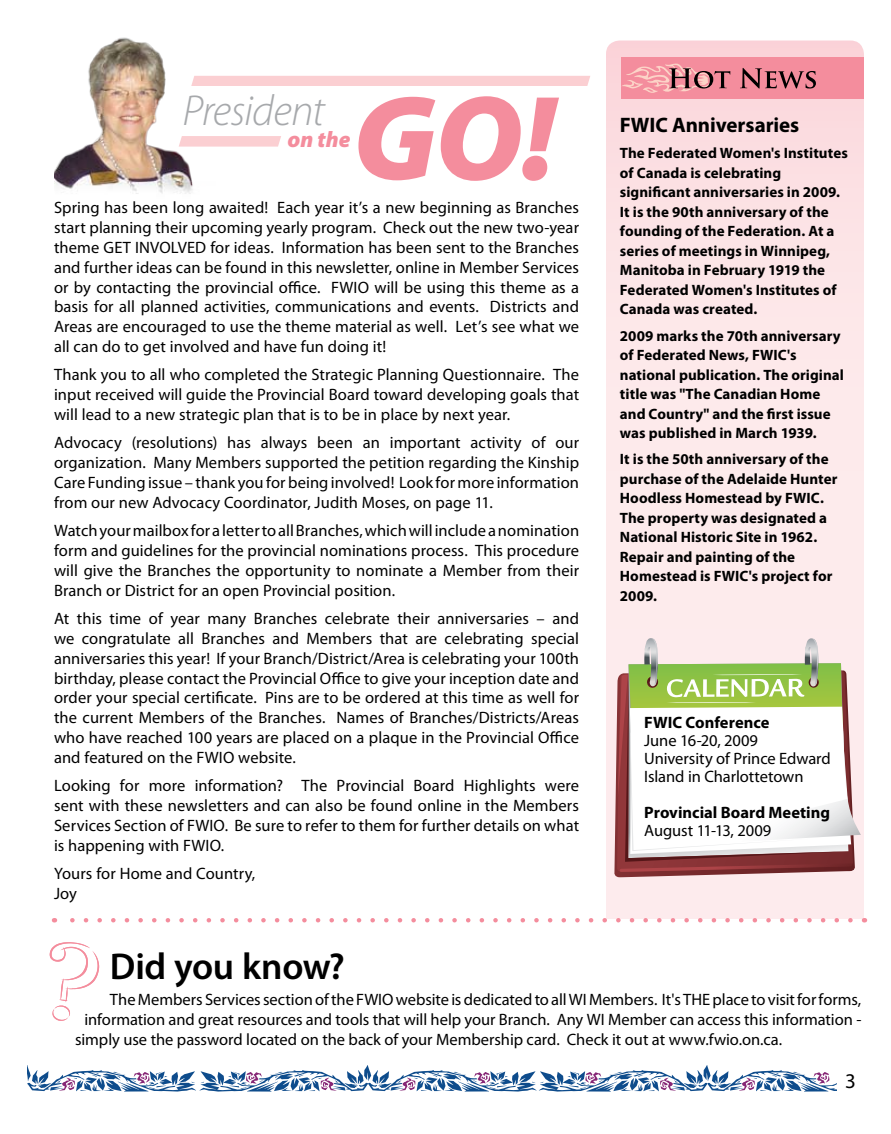
<style>
.page{position:relative;width:891px;height:1134px;background:#fff}
.page>*{position:absolute;margin:0;border:0;box-sizing:border-box;transform-origin:0 0}
.t1{font:italic 900 121.5px "Myriad Pro";color:#f48d9d}
.t2{font:italic 300 43.5px "Myriad Pro";letter-spacing:-.025em;color:#a7a9ac}
.t3{font:600 37.5px "Myriad Pro";letter-spacing:-.01em;color:#000}
.t4{font:italic 900 22.5px "Myriad Pro";color:#f48d9d}
.t5{font:700 21px "Myriad Pro";letter-spacing:-.005em;color:#000}
.t6{font:21px "Myriad Pro";color:#000}
.t7{font:16.5px/19.8px "Myriad Pro";color:#000;text-align:justify}
.t8{font:700 16.5px "Myriad Pro";color:#000}
.t9{font:700 15px/19.5px "Myriad Pro";letter-spacing:.005em;color:#000}
</style>
<div class="page">
<div style="left:606px;top:40px;width:258px;height:893px;background:linear-gradient(to bottom,#fee1e4,#f8e8e9);border-radius:14px"></div>
<div style="left:606px;top:920px;width:258px;height:38px;background:#fff"></div>
<img style="left:54px;top:37px;width:139px;height:157px">
<svg style="left:829px;top:863px;width:23px;height:9px"></svg>
<svg style="left:606px;top:674px;width:223px;height:201px;background:#ac7274"></svg>
<svg style="left:618px;top:638px;width:243px;height:216px"></svg>
<svg style="left:27px;top:1065px;width:810px;height:27px"></svg>
<div style="left:621px;top:57px;width:243px;height:42px;background:#f48d9d"></div>
<div style="left:191px;top:76px;width:399px;height:10px;background:#fbcfd2"></div>
<svg style="left:179px;top:136px;width:102px;height:11px"></svg>
<svg style="left:622px;top:64px;width:108px;height:29px"></svg>
<svg style="left:740px;top:68px;width:76px;height:21px"></svg>
<svg style="left:70px;top:918px;width:780px;height:4px"></svg>
<svg style="left:50px;top:942px;width:49px;height:79px"></svg>
<h2 class="t2" style="left:183px;top:85px;width:144px">President</h2>
<h3 class="t4" style="left:287px;top:124px;width:65px">on the</h3>
<h1 class="t1" style="left:353px;top:58px;width:205px">GO!</h1>
<p class="t7" style="left:54px;top:198px;width:527px">Spring has been long awaited! Each year it’s a new beginning as Branches start planning their upcoming yearly program. Check out the new two-year theme GET INVOLVED for ideas. Information has been sent to the Branches and further ideas can be found in this newsletter, online in Member Services or by contacting the provincial office. FWIO will be using this theme as a basis for all planned activities, communications and events. Districts and Areas are encouraged to use the theme material as well. Let’s see what we all can do to get involved and have fun doing it!</p>
<p class="t7" style="left:54px;top:365px;width:527px">Thank you to all who completed the Strategic Planning Questionnaire. The input received will guide the Provincial Board toward developing goals that will lead to a new strategic plan that is to be in place by next year.</p>
<p class="t7" style="left:54px;top:433px;width:527px">Advocacy (resolutions) has always been an important activity of our organization. Many Members supported the petition regarding the Kinship Care Funding issue – thank you for being involved! Look for more information from our new Advocacy Coordinator, Judith Moses, on page 11.</p>
<p class="t7" style="left:54px;top:521px;width:527px">Watch your mailbox for a letter to all Branches, which will include a nomination form and guidelines for the provincial nominations process. This procedure will give the Branches the opportunity to nominate a Member from their Branch or District for an open Provincial position.</p>
<p class="t7" style="left:54px;top:608px;width:527px">At this time of year many Branches celebrate their anniversaries – and we congratulate all Branches and Members that are celebrating special anniversaries this year! If your Branch/District/Area is celebrating your 100th birthday, please contact the Provincial Office to give your inception date and order your special certificate. Pins are to be ordered at this time as well for the current Members of the Branches. Names of Branches/Districts/Areas who have reached 100 years are placed on a plaque in the Provincial Office and featured on the FWIO website.</p>
<p class="t7" style="left:54px;top:776px;width:527px">Looking for more information? The Provincial Board Highlights were sent with these newsletters and can also be found online in the Members Services Section of FWIO. Be sure to refer to them for further details on what is happening with FWIO.</p>
<p class="t7" style="left:54px;top:863px;width:203px">Yours for Home and Country,<br>Joy</p>
<p class="t5" style="left:620px;top:111px;width:181px">FWIC Anniversaries</p>
<p class="t9" style="left:620px;top:143px;width:230px">The Federated Women's Institutes of Canada is celebrating significant anniversaries in 2009.<br>It is the 90th anniversary of the founding of the Federation. At a series of meetings in Winnipeg,<br>Manitoba in February 1919 the<br>Federated Women's Institutes of<br>Canada was created.</p>
<p class="t9" style="left:620px;top:325px;width:226px">2009 marks the 70th anniversary of Federated News, FWIC's national publication. The original title was "The Canadian Home and Country" and the first issue was published in March 1939.</p>
<p class="t9" style="left:620px;top:449px;width:219px">It is the 50th anniversary of the purchase of the Adelaide Hunter<br>Hoodless Homestead by FWIC.<br>The property was designated a<br>National Historic Site in 1962.<br>Repair and painting of the<br>Homestead is FWIC's project for<br>2009.</p>
<p class="t8" style="left:644px;top:712px;width:127px">FWIC Conference</p>
<p class="t7" style="left:644px;top:731px;width:188px;line-height:18px;text-align:left">June 16-20, 2009<br>University of Prince Edward<br>Island in Charlottetown</p>
<p class="t8" style="left:644px;top:802px;width:187px">Provincial Board Meeting</p>
<p class="t7" style="left:644px;top:820px;width:129px">August 11-13, 2009</p>
<h3 class="t3" style="left:110px;top:942px;width:236px">Did you know?</h3>
<p class="t7" style="left:110px;top:989px;width:753px">The Members Services section of the FWIO website is dedicated to all WI Members. It's THE place to visit for forms,</p>
<p class="t7" style="left:84px;top:1009px;width:779px">information and great resources and tools that will help your Branch. Any WI Member can access this information -</p>
<p class="t7" style="left:75px;top:1029px;width:709px">simply use the password located on the back of your Membership card. Check it out at www.fwio.on.ca.</p>
<p class="t6" style="left:845px;top:1068px;width:12px">3</p>
</div>
